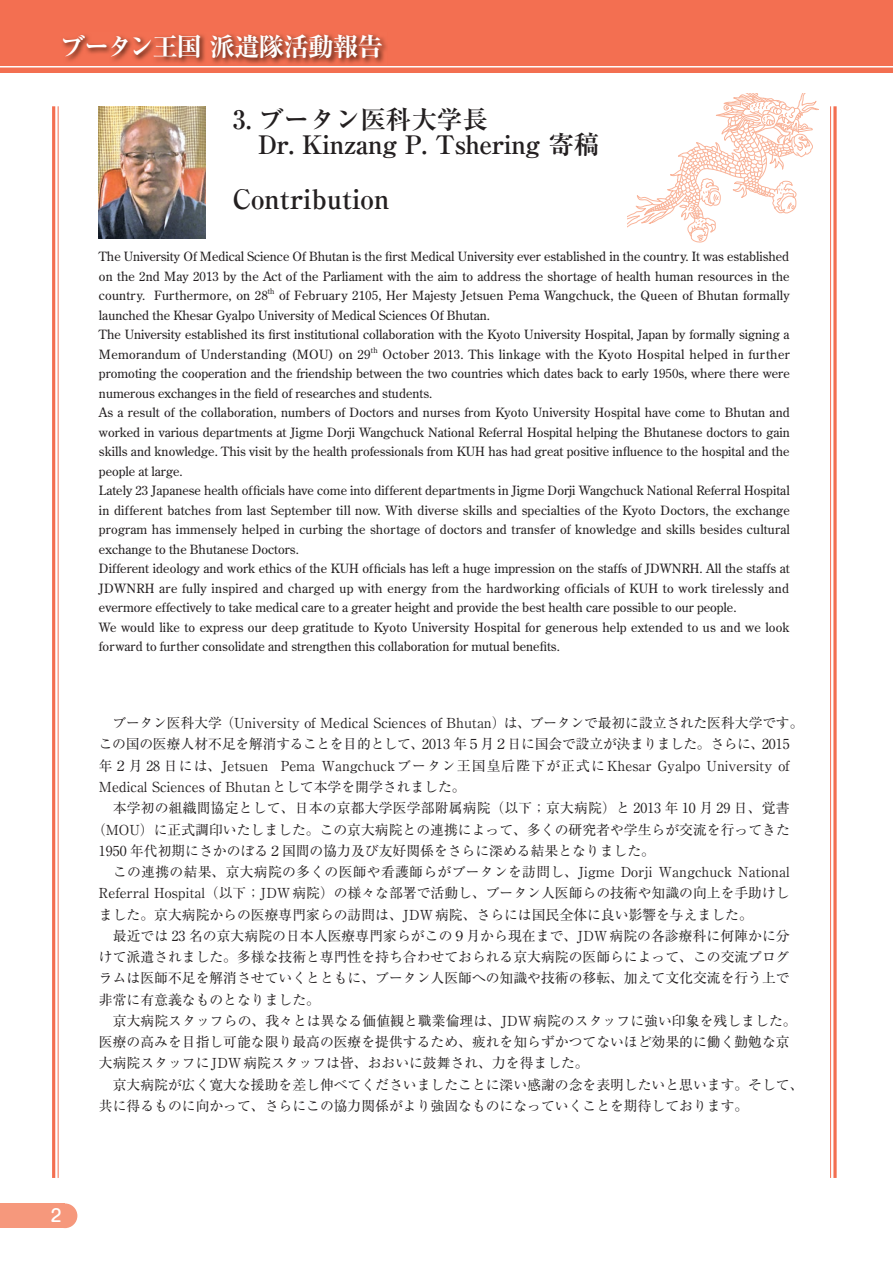
<style>
.page{position:relative;width:893px;height:1263px;background:#fff}
.page>*{position:absolute;margin:0;border:0;box-sizing:border-box;transform-origin:0 0}
.t1{font:700 26.85px "Ryumin Pr 6";color:#231f20}
.t2{font:700 25.5px/25.5px "Ryumin Pr 6";letter-spacing:-.02em;color:#231f20}
.t3{font:700 expanded 25.5px "Ryumin Pr 6";letter-spacing:-.04em;color:#fff}
.t4{font:500 16.95px "Shin M Go Pr 6";color:#fff}
.t5{font:13.8px "Ryumin Pr 6";color:#231f20}
.t6{font:13.8px "Ryumin Pr 6";letter-spacing:.02em;color:#231f20}
.t7{font:13.8px "Ryumin Pr 6";letter-spacing:-.02em;color:#231f20}
.t8{font:12.75px/19.5px "Century Old Style Std";color:#231f20}
.t9{font:7.5px "Century Old Style Std";color:#231f20}
</style>
<div class="page">
<div style="left:0;top:0;width:893px;height:72px;background:#f36f51"></div>
<hr style="left:0;top:66px;width:893px;height:2px;background:#fff">
<div style="left:53px;top:1203px;width:24px;height:25px;background:#f6987c;border-radius:50%"></div>
<div style="left:0;top:1203px;width:65px;height:25px;background:#f6987c"></div>
<svg style="left:627px;top:94px;width:192px;height:149px"></svg>
<img style="left:99px;top:106px;width:106px;height:132px">
<img style="left:63px;top:34px;width:324px;height:30px">
<hr style="left:58px;top:106px;width:1px;height:1072px;background:#f36f51">
<hr style="left:52px;top:106px;width:3px;height:1072px;background:#f36f51">
<svg style="left:833px;top:106px;width:4px;height:1072px;background:#f58b74"></svg>
<hr style="left:830px;top:106px;width:1px;height:1072px;background:#f36f51">
<h2 class="t3" style="left:60px;top:27px;width:325px">ブータン王国 派遣隊活動報告</h2>
<h2 class="t2" style="left:258px;top:105px;width:343px;text-indent:-25px">3. ブータン医科大学長<br>Dr. Kinzang P. Tshering 寄稿</h2>
<h1 class="t1" style="left:233px;top:178px;width:158px">Contribution</h1>
<p class="t8" style="left:99px;top:247px;width:692px;text-align:justify">The University Of Medical Science Of Bhutan is the first Medical University ever established in the country. It was established on the 2nd May 2013 by the Act of the Parliament with the aim to address the shortage of health human resources in the country. Furthermore, on 28</p>
<p class="t9" style="left:268px;top:287px;width:8px">th</p>
<p class="t8" style="left:99px;top:286px;width:692px;text-indent:180px">of February 2105, Her Majesty Jetsuen Pema Wangchuck, the Queen of Bhutan formally launched the Khesar Gyalpo University of Medical Sciences Of Bhutan.<br>The University established its first institutional collaboration with the Kyoto University Hospital, Japan by formally signing a Memorandum of Understanding (MOU) on 29</p>
<p class="t9" style="left:371px;top:345px;width:8px">th</p>
<p class="t8" style="left:99px;top:344px;width:692px;text-indent:283px">October 2013. This linkage with the Kyoto Hospital helped in further promoting the cooperation and the friendship between the two countries which dates back to early 1950s, where there were numerous exchanges in the field of researches and students.<br>As a result of the collaboration, numbers of Doctors and nurses from Kyoto University Hospital have come to Bhutan and worked in various departments at Jigme Dorji Wangchuck National Referral Hospital helping the Bhutanese doctors to gain skills and knowledge. This visit by the health professionals from KUH has had great positive influence to the hospital and the people at large.<br>Lately 23 Japanese health officials have come into different departments in Jigme Dorji Wangchuck National Referral Hospital in different batches from last September till now. With diverse skills and specialties of the Kyoto Doctors, the exchange program has immensely helped in curbing the shortage of doctors and transfer of knowledge and skills besides cultural exchange to the Bhutanese Doctors.<br>Different ideology and work ethics of the KUH officials has left a huge impression on the staffs of JDWNRH. All the staffs at JDWNRH are fully inspired and charged up with energy from the hardworking officials of KUH to work tirelessly and evermore effectively to take medical care to a greater height and provide the best health care possible to our people.<br>We would like to express our deep gratitude to Kyoto University Hospital for generous help extended to us and we look forward to further consolidate and strengthen this collaboration for mutual benefits.</p>
<p class="t5" style="left:99px;top:712px;width:706px">　ブータン医科大学（University of Medical Sciences of Bhutan）は、ブータンで最初に設立された医科大学です。</p>
<p class="t7" style="left:99px;top:733px;width:692px">この国の医療人材不足を解消することを目的として、2013 年５月２日に国会で設立が決まりました。さらに、2015</p>
<p class="t5" style="left:99px;top:755px;width:692px">年２月 28 日には、Jetsuen Pema Wangchuck ブータン王国皇后陛下が正式にKhesar Gyalpo University of</p>
<p class="t5" style="left:99px;top:776px;width:368px">Medical Sciences of Bhutanとして本学を開学されました。</p>
<p class="t5" style="left:99px;top:797px;width:692px">　本学初の組織間協定として、日本の京都大学医学部附属病院（以下；京大病院）と 2013 年 10 月 29 日、覚書</p>
<p class="t5" style="left:92px;top:818px;width:699px">（MOU）に正式調印いたしました。この京大病院との連携によって、多くの研究者や学生らが交流を行ってきた</p>
<p class="t5" style="left:99px;top:840px;width:558px">1950 年代初期にさかのぼる２国間の協力及び友好関係をさらに深める結果となりました。</p>
<p class="t6" style="left:99px;top:861px;width:692px">　この連携の結果、京大病院の多くの医師や看護師らがブータンを訪問し、Jigme Dorji Wangchuck National</p>
<p class="t5" style="left:99px;top:882px;width:692px">Referral Hospital（以下；JDW病院）の様々な部署で活動し、ブータン人医師らの技術や知識の向上を手助けし</p>
<p class="t5" style="left:99px;top:903px;width:655px">ました。京大病院からの医療専門家らの訪問は、JDW病院、さらには国民全体に良い影響を与えました。</p>
<p class="t5" style="left:99px;top:925px;width:692px">　最近では 23 名の京大病院の日本人医療専門家らがこの９月から現在まで、JDW病院の各診療科に何陣かに分</p>
<p class="t5" style="left:99px;top:946px;width:692px">けて派遣されました。多様な技術と専門性を持ち合わせておられる京大病院の医師らによって、この交流プログ</p>
<p class="t5" style="left:99px;top:967px;width:692px">ラムは医師不足を解消させていくとともに、ブータン人医師への知識や技術の移転、加えて文化交流を行う上で</p>
<p class="t5" style="left:99px;top:988px;width:223px">非常に有意義なものとなりました。</p>
<p class="t5" style="left:99px;top:1010px;width:699px">　京大病院スタッフらの、我々とは異なる価値観と職業倫理は、JDW病院のスタッフに強い印象を残しました。</p>
<p class="t5" style="left:99px;top:1031px;width:692px">医療の高みを目指し可能な限り最高の医療を提供するため、疲れを知らずかつてないほど効果的に働く勤勉な京</p>
<p class="t5" style="left:99px;top:1052px;width:491px">大病院スタッフにJDW病院スタッフは皆、おおいに鼓舞され、力を得ました。</p>
<p class="t5" style="left:99px;top:1074px;width:706px">　京大病院が広く寛大な援助を差し伸べてくださいましたことに深い感謝の念を表明したいと思います。そして、</p>
<p class="t5" style="left:99px;top:1095px;width:651px">共に得るものに向かって、さらにこの協力関係がより強固なものになっていくことを期待しております。</p>
<h3 class="t4" style="left:51px;top:1202px;width:12px">2</h3>
</div>
